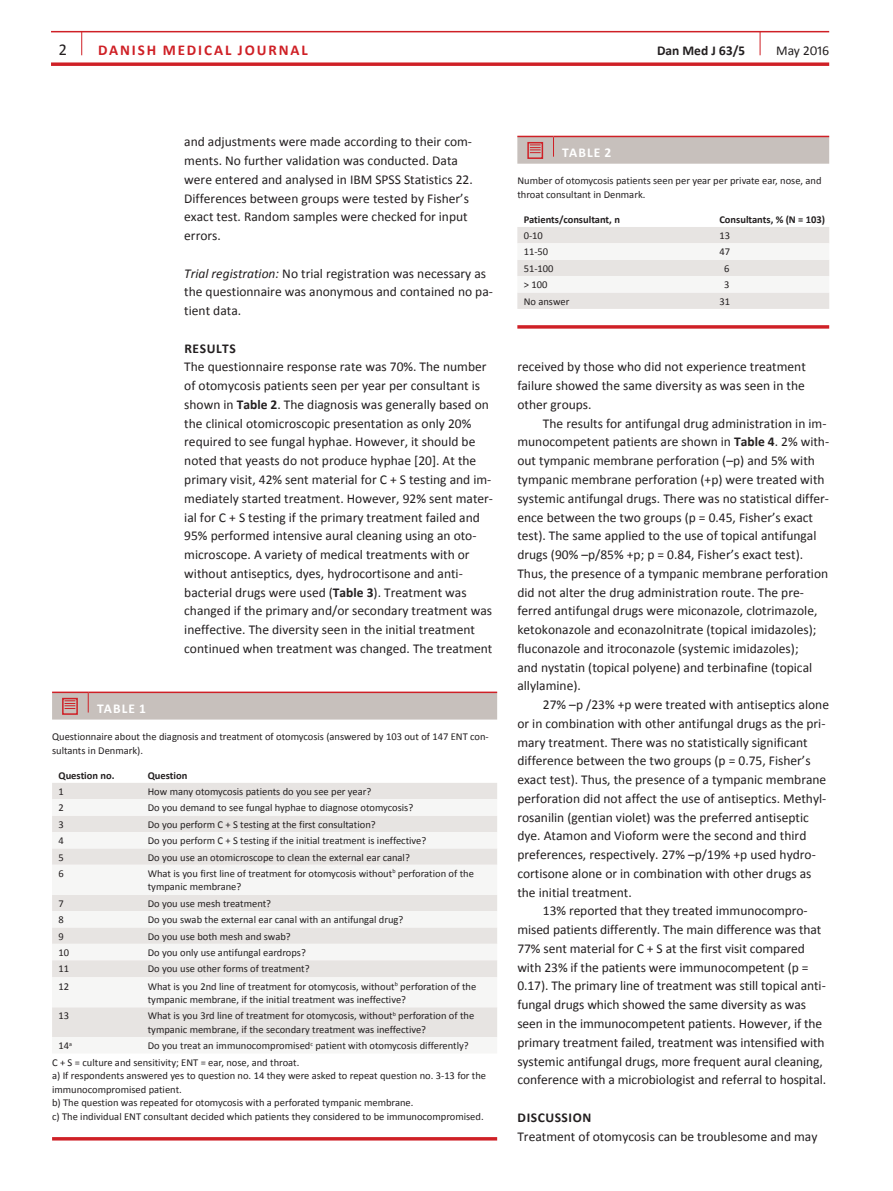
<style>
.page{position:relative;width:893px;height:1191px;background:#fff}
.page>*{position:absolute;margin:0;border:0;box-sizing:border-box;transform-origin:0 0}
.t1{font:16.5px "Calibri";color:#231f20}
.t2{font:700 15px "Calibri";letter-spacing:.125em;color:#cf2026}
.t3{font:13.5px/18.8px "Calibri";color:#231f20}
.t4{font:700 13.5px "Calibri";letter-spacing:.04em;color:#231f20}
.t5{font:700 13.5px "Calibri";letter-spacing:.075em;color:#fff}
.t6{font:10.5px/13.5px "Calibri";color:#231f20}
.t7{font:700 10.5px "Calibri";color:#231f20}
.s1{font-style:italic}
.s2{font-weight:700}
</style>
<div class="page">
<hr style="left:51px;top:31px;width:778px;height:1px;background:#cf2026">
<svg style="left:51px;top:62px;width:778px;height:4px;background:#d53d43"></svg>
<svg style="left:81px;top:32px;width:1px;height:23px"></svg>
<svg style="left:760px;top:32px;width:1px;height:23px"></svg>
<hr style="left:88px;top:691px;width:409px;height:2px;background:#cf2026">
<hr style="left:52px;top:691px;width:36px;height:2px;background:#cf2026">
<svg style="left:52px;top:692px;width:445px;height:27px;background:#c7b7b3"></svg>
<div style="left:52px;top:783px;width:445px;height:16px;background:#e7e4e2"></div>
<svg style="left:52px;top:815px;width:445px;height:222px;fill:#f2f1f0"></svg>
<hr style="left:52px;top:1137px;width:445px;height:3px;background:#cf2026">
<svg style="left:517px;top:136px;width:312px;height:28px;background:#c8b6b3"></svg>
<svg style="left:517px;top:227px;width:312px;height:82px"></svg>
<svg style="left:517px;top:325px;width:312px;height:4px"></svg>
<p class="t1" style="left:59px;top:39px;width:10px">2</p>
<p class="t2" style="left:98px;top:41px;width:191px">danish mEdical JOURNAL</p>
<p class="t4" style="left:657px;top:42px;width:90px">Dan Med J 63/5</p>
<p class="t3" style="left:776px;top:41px;width:55px">May 2016</p>
<p class="t3" style="left:184px;top:132px;width:290px">and adjustments were made according to their com&shy;ments. No further validation was conducted. Data were entered and analysed in IBM SPSS Statistics 22.<br>Differences between groups were tested by Fisher’s exact test. Random samples were checked for input errors.</p>
<p class="t3" style="left:184px;top:264px;width:310px"><span class="s1">Trial registration:</span> No trial registration was necessary as the questionnaire was anonymous and contained no pa&shy;tient data.</p>
<p class="t4" style="left:185px;top:339px;width:52px">RESULTS</p>
<p class="t3" style="left:184px;top:358px;width:310px">The questionnaire response rate was 70%. The number of otomycosis patients seen per year per consultant is shown in <span class="s2">Table 2</span>. The diagnosis was generally based on the clinical otomicroscopic presentation as only 20% required to see fungal hyphae. However, it should be noted that yeasts do not produce hyphae [20]. At the primary visit, 42% sent material for C + S testing and im&shy;mediately started treatment. However, 92% sent mater&shy;ial for C + S testing if the primary treatment failed and 95% performed intensive aural cleaning using an oto&shy;microscope. A variety of medical treatments with or without antiseptics, dyes, hydrocortisone and anti-- bacterial drugs were used (<span class="s2">Table 3</span>). Treatment was changed if the primary and/or secondary treatment was ineffective. The diversity seen in the initial treatment continued when treatment was changed. The treatment</p>
<p class="t3" style="left:517px;top:358px;width:290px;text-align:justify">received by those who did not experience treatment failure showed the same diversity as was seen in the other groups.</p>
<p class="t5" style="left:562px;top:144px;width:50px">TablE 2</p>
<p class="t6" style="left:517px;top:174px;width:306px">Number of otomycosis patients seen per year per private ear, nose, and throat consultant in Denmark.</p>
<p class="t7" style="left:524px;top:212px;width:98px">Patients/consultant, n</p>
<p class="t7" style="left:719px;top:212px;width:107px">Consultants, % (N = 103)</p>
<p class="t6" style="left:524px;top:229px;width:21px">0-10</p>
<p class="t6" style="left:719px;top:229px;width:12px">13</p>
<p class="t6" style="left:524px;top:245px;width:26px">11-50</p>
<p class="t6" style="left:719px;top:245px;width:12px">47</p>
<p class="t6" style="left:524px;top:262px;width:31px">51-100</p>
<p class="t6" style="left:724px;top:262px;width:7px">6</p>
<p class="t6" style="left:524px;top:278px;width:25px">&gt; 100</p>
<p class="t6" style="left:724px;top:278px;width:7px">3</p>
<p class="t6" style="left:524px;top:294px;width:47px">No answer</p>
<p class="t6" style="left:719px;top:294px;width:12px">31</p>
<p class="t3" style="left:517px;top:414px;width:313px;text-indent:26px">The results for antifungal drug administration in im&shy;munocompetent patients are shown in <span class="s2">Table 4</span>. 2% with&shy;out tympanic membrane perforation (–p) and 5% with tympanic membrane perforation (+p) were treated with systemic antifungal drugs. There was no statistical differ&shy;ence between the two groups (p = 0.45, Fisher’s exact test). The same applied to the use of topical antifungal drugs (90% –p/85% +p; p = 0.84, Fisher’s exact test).<br>Thus, the presence of a tympanic membrane perforation did not alter the drug administration route. The pre&shy;ferred antifungal drugs were miconazole, clotrimazole, ketokonazole and econazolnitrate (topical imidazoles); fluconazole and itroconazole (systemic imidazoles);<br>and nystatin (topical polyene) and terbinafine (topical allylamine).</p>
<p class="t3" style="left:543px;top:695px;width:288px">27% –p /23% +p were treated with antiseptics alone</p>
<p class="t3" style="left:517px;top:714px;width:310px">or in combination with other antifungal drugs as the pri-</p>
<p class="t3" style="left:517px;top:733px;width:292px">mary treatment. There was no statistically significant</p>
<p class="t3" style="left:517px;top:751px;width:295px">difference between the two groups (p = 0.75, Fisher’s</p>
<p class="t3" style="left:517px;top:770px;width:310px">exact test). Thus, the presence of a tympanic membrane</p>
<p class="t3" style="left:517px;top:789px;width:310px">perforation did not affect the use of antiseptics. Methyl-</p>
<p class="t3" style="left:517px;top:808px;width:293px">rosanilin (gentian violet) was the preferred antiseptic</p>
<p class="t3" style="left:517px;top:826px;width:291px">dye. Atamon and Vioform were the second and third</p>
<p class="t3" style="left:517px;top:845px;width:300px">preferences, respectively. 27% –p/19% +p used hydro-</p>
<p class="t3" style="left:517px;top:864px;width:296px">cortisone alone or in combination with other drugs as</p>
<p class="t3" style="left:517px;top:883px;width:116px">the initial treatment.</p>
<p class="t3" style="left:543px;top:901px;width:266px">13% reported that they treated immunocompro-</p>
<p class="t3" style="left:517px;top:920px;width:306px">mised patients differently. The main difference was that</p>
<p class="t3" style="left:517px;top:939px;width:289px">77% sent material for C + S at the first visit compared</p>
<p class="t3" style="left:517px;top:958px;width:293px">with 23% if the patients were immunocompetent (p =</p>
<p class="t3" style="left:517px;top:976px;width:310px">0.17). The primary line of treatment was still topical anti-</p>
<p class="t3" style="left:517px;top:995px;width:290px">fungal drugs which showed the same diversity as was</p>
<p class="t3" style="left:517px;top:1014px;width:306px">seen in the immunocompetent patients. However, if the</p>
<p class="t3" style="left:517px;top:1033px;width:309px">primary treatment failed, treatment was intensified with</p>
<p class="t3" style="left:517px;top:1051px;width:307px">systemic antifungal drugs, more frequent aural cleaning,</p>
<p class="t3" style="left:517px;top:1070px;width:310px">conference with a microbiologist and referral to hospital.</p>
<p class="t4" style="left:518px;top:1108px;width:8px">DISC</p>
<p class="t4" style="left:545px;top:1108px;width:45px">USSION</p>
<p class="t3" style="left:517px;top:1126px;width:302px">Treatment of otomycosis can be troublesome and may</p>
<p class="t5" style="left:97px;top:699px;width:50px">TablE 1</p>
<p class="t6" style="left:52px;top:730px;width:438px">Questionnaire about the diagnosis and treatment of otomycosis (answered by 103 out of 147 ENT con&shy;sultants in Denmark).</p>
<p class="t7" style="left:58px;top:768px;width:58px">Question no.</p>
<p class="t7" style="left:148px;top:768px;width:41px">Question</p>
<p class="t6" style="left:58px;top:784px;width:7px">1</p>
<p class="t6" style="left:148px;top:784px;width:225px">How many otomycosis patients do you see per year?</p>
<p class="t6" style="left:58px;top:801px;width:7px">2</p>
<p class="t6" style="left:148px;top:801px;width:267px">Do you demand to see fungal hyphae to diagnose otomycosis?</p>
<p class="t6" style="left:58px;top:817px;width:7px">3</p>
<p class="t6" style="left:148px;top:817px;width:229px">Do you perform C + S testing at the first consultation?</p>
<p class="t6" style="left:58px;top:834px;width:7px">4</p>
<p class="t6" style="left:148px;top:834px;width:280px">Do you perform C + S testing if the initial treatment is ineffective?</p>
<p class="t6" style="left:58px;top:850px;width:7px">5</p>
<p class="t6" style="left:148px;top:850px;width:264px">Do you use an otomicroscope to clean the external ear canal?</p>
<p class="t6" style="left:58px;top:866px;width:7px">6</p>
<p class="t6" style="left:148px;top:866px;width:328px">What is you first line of treatment for otomycosis without<sup>b</sup> perforation of the tympanic membrane?</p>
<p class="t6" style="left:58px;top:896px;width:7px">7</p>
<p class="t6" style="left:148px;top:896px;width:125px">Do you use mesh treatment?</p>
<p class="t6" style="left:58px;top:913px;width:7px">8</p>
<p class="t6" style="left:148px;top:913px;width:257px">Do you swab the external ear canal with an antifungal drug?</p>
<p class="t6" style="left:58px;top:929px;width:7px">9</p>
<p class="t6" style="left:148px;top:929px;width:145px">Do you use both mesh and swab?</p>
<p class="t6" style="left:58px;top:945px;width:12px">10</p>
<p class="t6" style="left:148px;top:945px;width:160px">Do you only use antifungal eardrops?</p>
<p class="t6" style="left:58px;top:962px;width:12px">11</p>
<p class="t6" style="left:148px;top:962px;width:163px">Do you use other forms of treatment?</p>
<p class="t6" style="left:58px;top:979px;width:12px">12</p>
<p class="t6" style="left:148px;top:979px;width:330px">What is you 2nd line of treatment for otomycosis, without<sup>b</sup> perforation of the tympanic membrane, if the initial treatment was ineffective?</p>
<p class="t6" style="left:58px;top:1009px;width:12px">13</p>
<p class="t6" style="left:148px;top:1009px;width:328px">What is you 3rd line of treatment for otomycosis, without<sup>b</sup> perforation of the tympanic membrane, if the secondary treatment was ineffective?</p>
<p class="t6" style="left:58px;top:1039px;width:15px">14<sup>a</sup></p>
<p class="t6" style="left:52px;top:1037px;width:418px;line-height:16.4px;text-indent:96px">Do you treat an immunocompromised<sup>c</sup> patient with otomycosis differently?<br>C + S = culture and sensitivity; ENT = ear, nose, and throat.</p>
<p class="t6" style="left:52px;top:1069px;width:436px">a) If respondents answered yes to question no. 14 they were asked to repeat question no. 3-13 for the immunocompromised patient.<br>b) The question was repeated for otomycosis with a perforated tympanic membrane.<br>c) The individual ENT consultant decided which patients they considered to be immunocompromised.</p>
</div>
